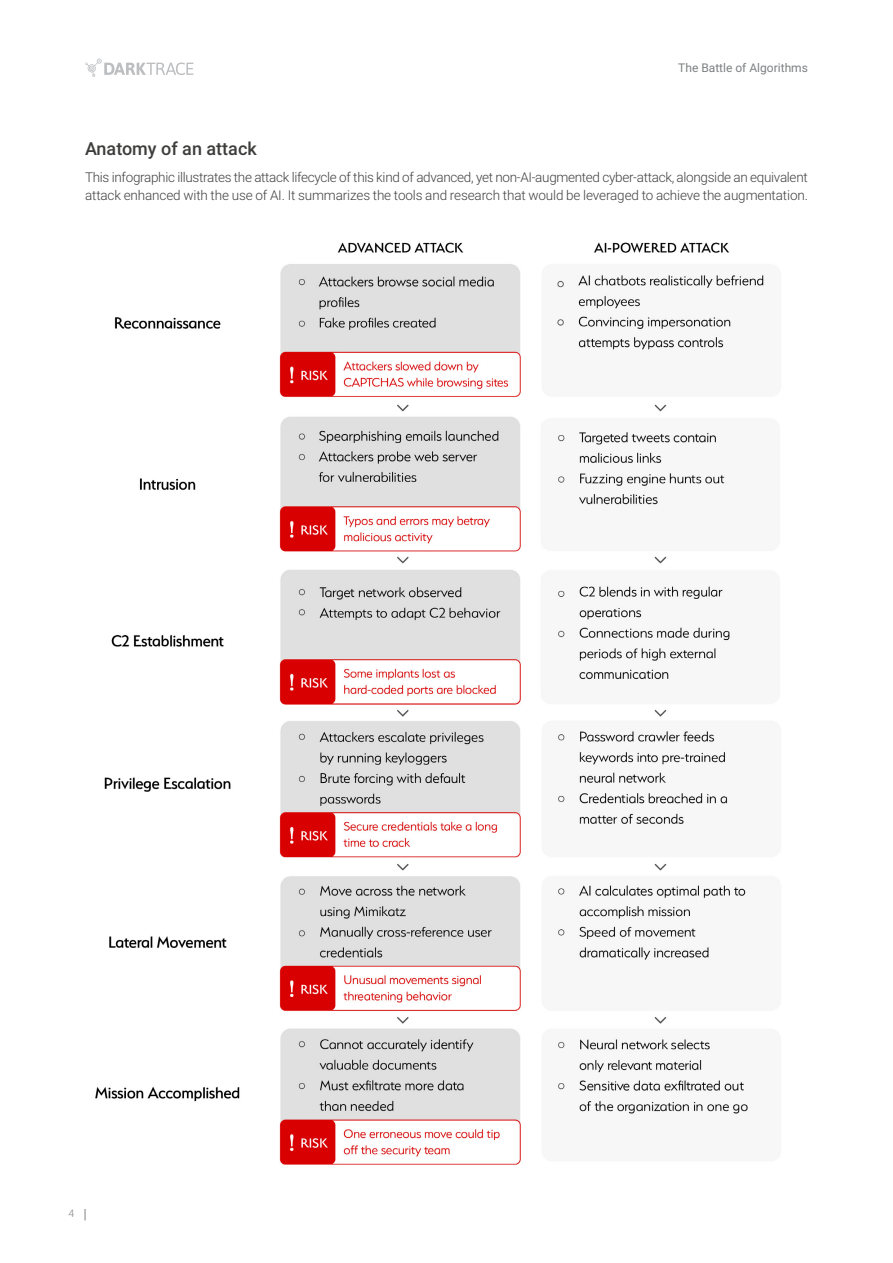
<style>
.page{position:relative;width:893px;height:1263px;background:#fff}
.page>*{position:absolute;margin:0;border:0;box-sizing:border-box;transform-origin:0 0}
.t1{font:500 18px "Roboto";color:#3d3d3c}
.t2{font:300 13.5px/18px "Roboto";letter-spacing:-.025em;color:#414042}
.t3{font:12px "Roboto";color:#7c8081}
.t4{font:300 10.5px "Roboto";color:#808285}
</style>
<div class="page">
<svg style="left:85px;top:59px;width:108px;height:18px"></svg>
<img style="left:95px;top:242px;width:669px;height:923px">
<p class="t3" style="left:678px;top:60px;width:131px">The Battle of Algorithms</p>
<h1 class="t1" style="left:85px;top:136px;width:173px">Anatomy of an attack</h1>
<p class="t2" style="left:85px;top:167px;width:724px">This infographic illustrates the attack lifecycle of this kind of advanced, yet non-AI-augmented cyber-attack, alongside an equivalent attack enhanced with the use of AI. It summarizes the tools and research that would be leveraged to achieve the augmentation.</p>
<p class="t4" style="left:69px;top:1206px;width:7px">4</p>
</div>
